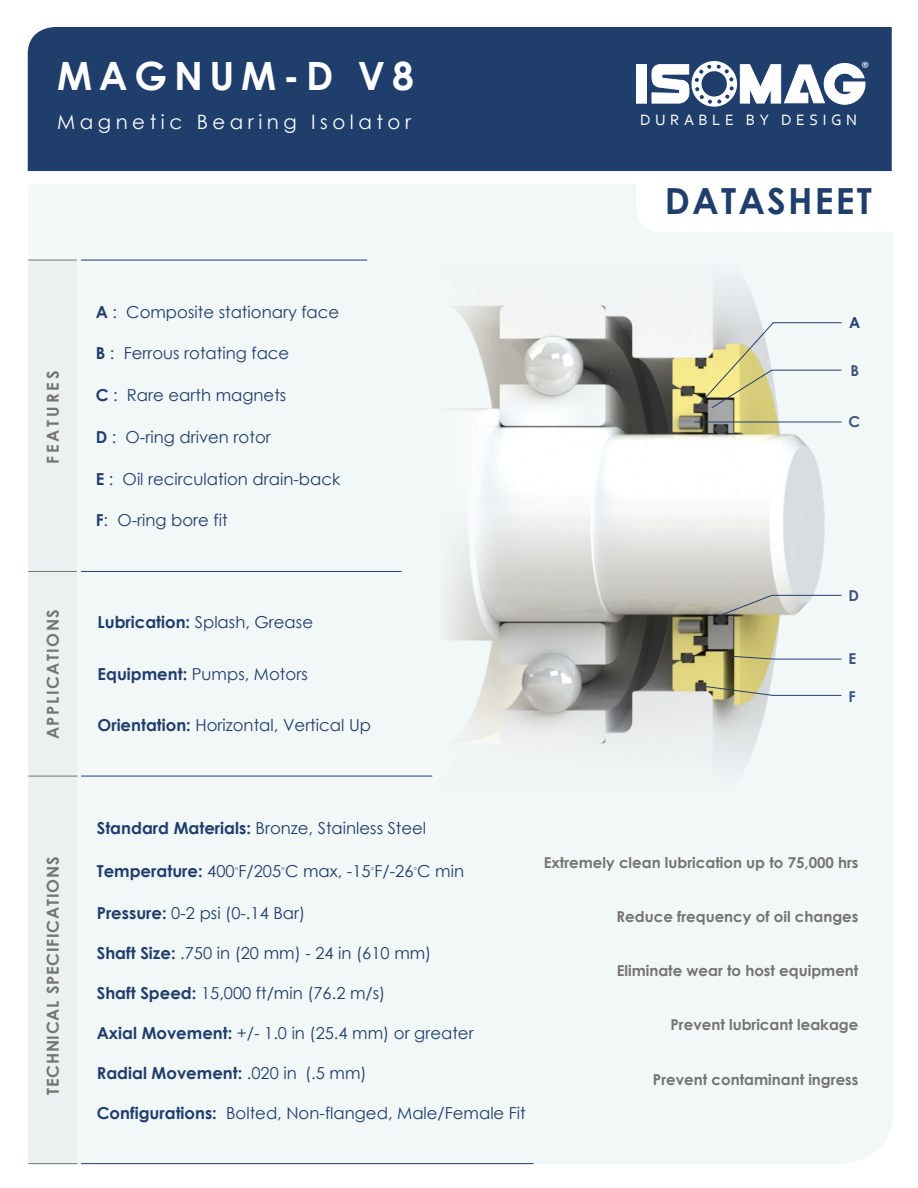
<style>
.page{position:relative;width:918px;height:1188px;background:#fff}
.page>*{position:absolute;margin:0;border:0;box-sizing:border-box;transform-origin:0 0}
.t1{font:700 39px "Century Gothic";letter-spacing:.17em;color:#fefefe}
.t2{font:700 36px "Century Gothic";letter-spacing:.06em;color:#1f3e6c}
.t3{font:19.8px "Century Gothic";letter-spacing:.225em;color:#fefefe}
.t4{font:16.5px "Century Gothic";color:#1f3e6c}
.t5{font:700 16.5px "Century Gothic";color:#1f3e6c}
.t6{font:700 16.5px "Century Gothic";letter-spacing:.045em;color:#767570}
.t7{font:700 16.5px "Century Gothic";letter-spacing:.09em;color:#767570}
.t8{font:700 16.5px "Century Gothic";letter-spacing:.18em;color:#767570}
.t9{font:16.35px "Calibri";color:#fff}
.t10{font:15.75px "Corbel";letter-spacing:.285em;color:#fff}
.t11{font:700 15px "Century Gothic";color:#767570}
.t12{font:700 15px "Century Gothic";color:rgb(31 62 108/.88)}
.t13{font:700 15px "Century Gothic";color:#1f3e6c}
.s1{font-weight:700}
.s2{font-weight:400}
</style>
<div class="page">
<div style="left:28px;top:27px;width:864px;height:144px;background:#1f3e6c"></div>
<div style="left:28px;top:185px;width:865px;height:979px;background:#f2f7f8"></div>
<svg style="left:636px;top:185px;width:256px;height:48px"></svg>
<hr style="left:81px;top:571px;width:337px;height:1px;background:#1f3e6c">
<img style="left:439px;top:227px;width:402px;height:587px">
<img style="left:402px;top:245px;width:124px;height:545px">
<img style="left:418px;top:681px;width:422px;height:132px">
<hr style="left:81px;top:776px;width:351px;height:1px;background:#1f3e6c">
<img style="left:415px;top:241px;width:374px;height:112px">
<svg style="left:695px;top:322px;width:147px;height:87px"></svg>
<hr style="left:695px;top:422px;width:147px;height:1px;background:#1f3e6c">
<svg style="left:729px;top:655px;width:113px;height:5px"></svg>
<svg style="left:703px;top:686px;width:139px;height:10px"></svg>
<hr style="left:81px;top:260px;width:286px;height:1px;background:#1f3e6c">
<hr style="left:81px;top:1163px;width:452px;height:1px;background:#1f3e6c">
<hr style="left:29px;top:1163px;width:48px;height:1px;background:#767570">
<svg style="left:720px;top:595px;width:122px;height:21px"></svg>
<div style="left:29px;top:260px;width:48px;height:903px;background:#ebf0f1"></div>
<div style="left:636px;top:65px;width:11px;height:38px;background:#fff"></div>
<svg style="left:652px;top:56px;width:213px;height:51px"></svg>
<h1 class="t1" style="left:57px;top:61px;width:358px">MAGNUM-D V8</h1>
<p class="t3" style="left:57px;top:115px;width:355px">Magnetic Bearing Isolator</p>
<p class="t9" style="left:861px;top:62px;width:10px">®</p>
<p class="t10" style="left:640px;top:114px;width:218px">DURABLE BY DESIGN</p>
<h2 class="t2" style="left:665px;top:187px;width:209px">DATASHEET</h2>
<p class="t8" style="left:46px;top:464px;width:95px;rotate:-90deg">FEATURES</p>
<p class="t7" style="left:46px;top:739px;width:132px;rotate:-90deg">APPLICATIONS</p>
<p class="t6" style="left:46px;top:1095px;width:240px;rotate:-90deg">TECHNICAL SPECIFICATIONS</p>
<p class="t4" style="left:96px;top:305px;width:245px"><span class="s1">A</span> : Composite stationary face</p>
<p class="t4" style="left:96px;top:347px;width:195px"><span class="s1">B</span> : Ferrous rotating face</p>
<p class="t4" style="left:96px;top:389px;width:192px"><span class="s1">C</span> : Rare earth magnets</p>
<p class="t4" style="left:96px;top:431px;width:177px"><span class="s1">D</span> : O-ring driven rotor</p>
<p class="t4" style="left:96px;top:472px;width:246px"><span class="s1">E</span> : Oil recirculation drain-back</p>
<p class="t4" style="left:96px;top:514px;width:133px"><span class="s1">F</span>: O-ring bore fit</p>
<p class="t4" style="left:98px;top:616px;width:217px"><span class="s1">Lubrication:</span> Splash, Grease</p>
<p class="t4" style="left:98px;top:667px;width:212px"><span class="s1">Equipment:</span> Pumps, Motors</p>
<p class="t4" style="left:98px;top:719px;width:275px"><span class="s1">Orientation:</span> Horizontal, Vertical Up</p>
<p class="t13" style="left:849px;top:317px;width:13px">A</p>
<p class="t12" style="left:850px;top:365px;width:10px">B</p>
<p class="t12" style="left:849px;top:416px;width:13px">C</p>
<p class="t12" style="left:849px;top:589px;width:12px">D</p>
<p class="t12" style="left:849px;top:652px;width:9px">E</p>
<p class="t12" style="left:849px;top:690px;width:9px">F</p>
<p class="t4" style="left:97px;top:821px;width:331px"><span class="s1">Standard Materials:</span> Bronze, Stainless Steel</p>
<p class="t4" style="left:97px;top:864px;width:369px"><span class="s1">Temperature:</span> 400<sup>◦</sup>F/205<sup>◦</sup>C max, -15<sup>◦</sup>F/-26<sup>◦</sup>C min</p>
<p class="t4" style="left:97px;top:906px;width:210px"><span class="s1">Pressure:</span> 0-2 psi (0-.14 Bar)</p>
<p class="t4" style="left:97px;top:946px;width:336px"><span class="s1">Shaft Size:</span> .750 in (20 mm) - 24 in (610 mm)</p>
<p class="t4" style="left:97px;top:986px;width:290px"><span class="s1">Shaft Speed:</span> 15,000 ft/min (76.2 m/s)</p>
<p class="t4" style="left:97px;top:1027px;width:378px"><span class="s1">Axial Movement:</span> +/- 1.0 in (25.4 mm) or greater</p>
<p class="t5" style="left:97px;top:1067px;width:271px">Radial Movement: <span class="s2">.020 in (.5 mm)</span></p>
<p class="t4" style="left:97px;top:1107px;width:431px"><span class="s1">Configurations:</span> Bolted, Non-flanged, Male/Female Fit</p>
<p class="t11" style="left:544px;top:857px;width:316px">Extremely clean lubrication up to 75,000 hrs</p>
<p class="t11" style="left:617px;top:911px;width:243px">Reduce frequency of oil changes</p>
<p class="t11" style="left:617px;top:965px;width:243px">Eliminate wear to host equipment</p>
<p class="t11" style="left:671px;top:1018px;width:189px">Prevent lubricant leakage</p>
<p class="t11" style="left:653px;top:1074px;width:207px">Prevent contaminant ingress</p>
</div>
